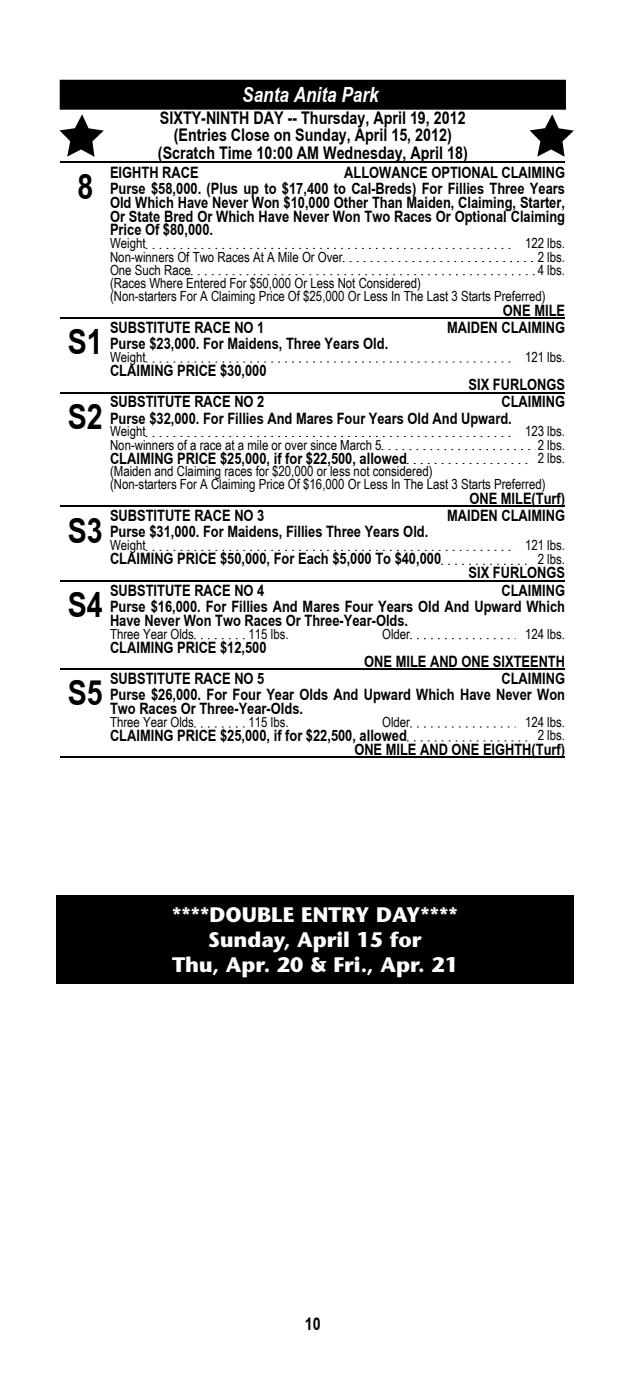
<style>
.page{position:relative;width:630px;height:1386px;background:#fff}
.page>*{position:absolute;margin:0;border:0;box-sizing:border-box;transform-origin:0 0}
.t1{font:700 34.82px "Arial Narrow";color:#000}
.t2{font:700 21px/25.2px "Stone Sans Std";color:#fff;text-align:center}
.t3{font:italic 700 21px "Arial Narrow";color:#fff}
.t4{font:700 17.5px/17.3px "Arial Narrow";color:#000;text-align:center}
.t5{font:700 15.75px/16.1px "Arial Narrow";color:#000;text-align:right}
.t6{font:14px/13.1px "Arial Narrow";color:#000}
</style>
<div class="page">
<div style="left:61px;top:81px;width:504px;height:28px;background:#000"></div>
<div style="left:60px;top:80px;width:506px;height:30px;border:2px solid #000"></div>
<hr style="left:61px;top:161px;width:504px;height:2px;background:#000">
<hr style="left:61px;top:317px;width:504px;height:2px;background:#000">
<svg style="left:146px;top:248px;width:370px;height:1px"></svg>
<svg style="left:343px;top:261px;width:190px;height:1px"></svg>
<svg style="left:191px;top:274px;width:344px;height:1px"></svg>
<hr style="left:61px;top:392px;width:504px;height:1px;background:#000">
<svg style="left:146px;top:362px;width:370px;height:1px"></svg>
<hr style="left:61px;top:506px;width:504px;height:1px;background:#000">
<svg style="left:146px;top:436px;width:370px;height:1px"></svg>
<svg style="left:382px;top:449px;width:148px;height:1px"></svg>
<svg style="left:407px;top:463px;width:121px;height:1px"></svg>
<hr style="left:61px;top:580px;width:504px;height:2px;background:#000">
<svg style="left:146px;top:550px;width:370px;height:1px"></svg>
<svg style="left:441px;top:564px;width:86px;height:1px"></svg>
<hr style="left:61px;top:668px;width:504px;height:2px;background:#000">
<svg style="left:194px;top:638px;width:51px;height:1px"></svg>
<svg style="left:410px;top:638px;width:106px;height:1px"></svg>
<hr style="left:61px;top:757px;width:504px;height:1px;background:#000">
<svg style="left:194px;top:727px;width:51px;height:1px"></svg>
<svg style="left:410px;top:727px;width:106px;height:1px"></svg>
<svg style="left:407px;top:741px;width:121px;height:1px"></svg>
<svg style="left:60px;top:114px;width:44px;height:43px"></svg>
<svg style="left:530px;top:114px;width:44px;height:43px"></svg>
<div style="left:56px;top:895px;width:518px;height:89px;background:#000"></div>
<h1 class="t1" style="left:77px;top:160px;width:17px">8</h1>
<h1 class="t1" style="left:68px;top:316px;width:36px">S1</h1>
<h1 class="t1" style="left:68px;top:390px;width:36px">S2</h1>
<h1 class="t1" style="left:68px;top:504px;width:36px">S3</h1>
<h1 class="t1" style="left:68px;top:578px;width:36px">S4</h1>
<h1 class="t1" style="left:68px;top:667px;width:36px">S5</h1>
<h2 class="t3" style="left:242px;top:79px;width:138px">Santa Anita Park</h2>
<p class="t4" style="left:158px;top:108px;width:311px">SIXTY-NINTH DAY -- Thursday, April 19, 2012 (Entries Close on Sunday, April 15, 2012) (Scratch Time 10:00 AM Wednesday, April 18)</p>
<p class="t5" style="left:110px;top:163px;width:457px">ALLOWANCE OPTIONAL CLAIMING<br>Purse $58,000. (Plus up to $17,400 to Cal-Breds) For Fillies Three Years</p>
<p class="t5" style="left:110px;top:194px;width:457px;line-height:14px;text-align:justify">Old Which Have Never Won $10,000 Other Than Maiden, Claiming, Starter, Or State Bred Or Which Have Never Won Two Races Or Optional Claiming Price Of $80,000.</p>
<p class="t6" style="left:110px;top:236px;width:37px">Weight</p>
<p class="t6" style="left:525px;top:236px;width:42px">122 lbs.</p>
<p class="t6" style="left:110px;top:250px;width:234px">Non-winners Of Two Races At A Mile Or Over</p>
<p class="t6" style="left:538px;top:250px;width:29px">2 lbs.</p>
<p class="t6" style="left:110px;top:263px;width:82px">One Such Race</p>
<p class="t6" style="left:538px;top:263px;width:29px">4 lbs.</p>
<p class="t6" style="left:110px;top:276px;width:437px">(Races Where Entered For $50,000 Or Less Not Considered)<br>(Non-starters For A Claiming Price Of $25,000 Or Less In The Last 3 Starts Preferred)</p>
<p class="t5" style="left:503px;top:301px;width:64px">ONE MILE</p>
<p class="t5" style="left:110px;top:163px;width:90px">EIGHTH RACE</p>
<p class="t5" style="left:110px;top:319px;width:156px">SUBSTITUTE RACE NO 1</p>
<p class="t5" style="left:447px;top:319px;width:119px">MAIDEN CLAIMING</p>
<p class="t5" style="left:110px;top:335px;width:280px">Purse $23,000. For Maidens, Three Years Old.</p>
<p class="t6" style="left:110px;top:350px;width:37px">Weight</p>
<p class="t6" style="left:525px;top:350px;width:42px">121 lbs.</p>
<p class="t5" style="left:110px;top:362px;width:158px">CLAIMING PRICE $30,000</p>
<p class="t5" style="left:469px;top:376px;width:98px">SIX FURLONGS</p>
<p class="t5" style="left:110px;top:393px;width:457px;text-align:left;text-indent:391px">CLAIMING<br>Purse $32,000. For Fillies And Mares Four Years Old And Upward.</p>
<p class="t6" style="left:110px;top:424px;width:37px">Weight</p>
<p class="t6" style="left:525px;top:424px;width:42px">123 lbs.</p>
<p class="t6" style="left:110px;top:438px;width:273px">Non-winners of a race at a mile or over since March 5</p>
<p class="t6" style="left:538px;top:438px;width:29px">2 lbs.</p>
<p class="t5" style="left:110px;top:449px;width:298px">CLAIMING PRICE $25,000, if for $22,500, allowed</p>
<p class="t6" style="left:538px;top:451px;width:29px">2 lbs.</p>
<p class="t6" style="left:110px;top:464px;width:437px">(Maiden and Claiming races for $20,000 or less not considered)<br>(Non-starters For A Claiming Price Of $16,000 Or Less In The Last 3 Starts Preferred)</p>
<p class="t5" style="left:469px;top:490px;width:97px">ONE MILE(Turf)</p>
<p class="t5" style="left:110px;top:393px;width:156px">SUBSTITUTE RACE NO 2</p>
<p class="t5" style="left:110px;top:507px;width:156px">SUBSTITUTE RACE NO 3</p>
<p class="t5" style="left:447px;top:507px;width:119px">MAIDEN CLAIMING</p>
<p class="t5" style="left:110px;top:523px;width:320px">Purse $31,000. For Maidens, Fillies Three Years Old.</p>
<p class="t6" style="left:110px;top:538px;width:37px">Weight</p>
<p class="t6" style="left:525px;top:538px;width:42px">121 lbs.</p>
<p class="t5" style="left:110px;top:550px;width:333px">CLAIMING PRICE $50,000, For Each $5,000 To $40,000</p>
<p class="t6" style="left:538px;top:552px;width:29px">2 lbs.</p>
<p class="t5" style="left:469px;top:564px;width:98px">SIX FURLONGS</p>
<p class="t5" style="left:110px;top:581px;width:457px">CLAIMING<br>Purse $16,000. For Fillies And Mares Four Years Old And Upward Which</p>
<p class="t5" style="left:110px;top:611px;width:300px">Have Never Won Two Races Or Three-Year-Olds.</p>
<p class="t6" style="left:110px;top:627px;width:85px">Three Year Olds</p>
<p class="t6" style="left:249px;top:627px;width:42px">115 lbs.</p>
<p class="t6" style="left:382px;top:627px;width:29px">Older</p>
<p class="t6" style="left:525px;top:627px;width:42px">124 lbs.</p>
<p class="t5" style="left:110px;top:638px;width:158px">CLAIMING PRICE $12,500</p>
<p class="t5" style="left:364px;top:652px;width:202px">ONE MILE AND ONE SIXTEENTH</p>
<p class="t5" style="left:110px;top:581px;width:156px">SUBSTITUTE RACE NO 4</p>
<p class="t5" style="left:110px;top:670px;width:457px">CLAIMING<br>Purse $26,000. For Four Year Olds And Upward Which Have Never Won</p>
<p class="t5" style="left:110px;top:700px;width:195px">Two Races Or Three-Year-Olds.</p>
<p class="t6" style="left:110px;top:715px;width:85px">Three Year Olds</p>
<p class="t6" style="left:249px;top:715px;width:42px">115 lbs.</p>
<p class="t6" style="left:382px;top:715px;width:29px">Older</p>
<p class="t6" style="left:525px;top:715px;width:42px">124 lbs.</p>
<p class="t5" style="left:110px;top:727px;width:298px">CLAIMING PRICE $25,000, if for $22,500, allowed</p>
<p class="t6" style="left:538px;top:728px;width:29px">2 lbs.</p>
<p class="t5" style="left:354px;top:741px;width:212px">ONE MILE AND ONE EIGHTH(Turf)</p>
<p class="t5" style="left:110px;top:670px;width:156px">SUBSTITUTE RACE NO 5</p>
<h2 class="t2" style="left:172px;top:902px;width:287px">****DOUBLE ENTRY DAY****<br>Sunday, April 15 for<br>Thu, Apr. 20 &amp; Fri., Apr. 21</h2>
<p class="t4" style="left:305px;top:1315px;width:17px">10</p>
</div>
